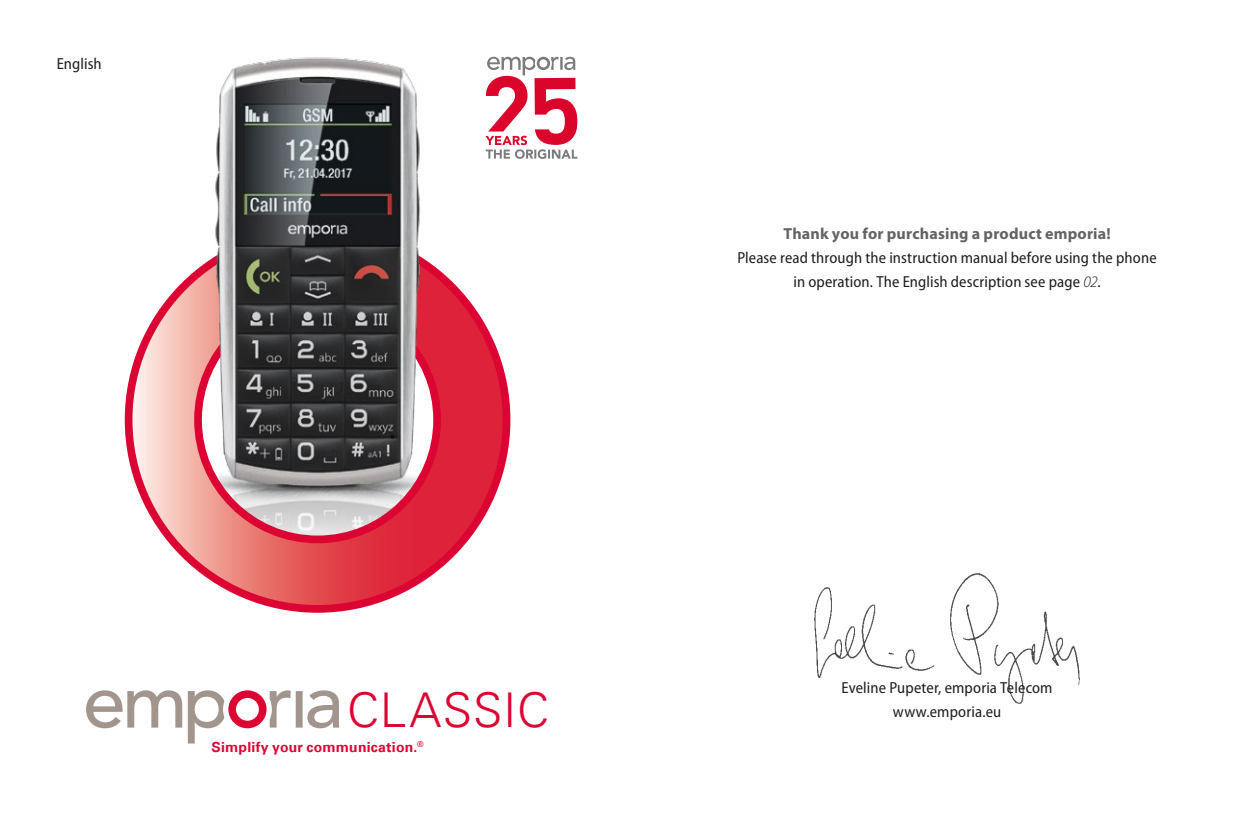
<style>
.page{position:relative;width:1259px;height:817px;background:#fff}
.page>*{position:absolute;margin:0;border:0;box-sizing:border-box;transform-origin:0 0}
.t1{font:300 48px "Univers Com 45";letter-spacing:.02em;color:#dc0432}
.t2{font:semi-condensed 16px/24px "Myriad Pro";letter-spacing:.01em;color:#1d1d1b;text-align:center}
.t3{font:700 16px "Myriad Pro";letter-spacing:.01em;color:#646363}
.t4{font:700 14px "Univers Com 65";letter-spacing:.015em;color:#dc0432}
.s1{font-weight:300;font-style:italic;font-stretch:normal}
</style>
<div class="page">
<img style="left:814px;top:573px;width:266px;height:131px">
<svg style="left:125px;top:367px;width:385px;height:245px"></svg>
<svg style="left:132px;top:265px;width:371px;height:340px"></svg>
<img style="left:202px;top:57px;width:231px;height:478px">
<svg style="left:485px;top:57px;width:92px;height:102px"></svg>
<svg style="left:86px;top:690px;width:253px;height:53px"></svg>
<p class="t2" style="left:57px;top:52px;width:47px">English</p>
<h1 class="t1" style="left:347px;top:680px;width:203px">CLASSIC</h1>
<p class="t4" style="left:211px;top:738px;width:213px">Simplify your communication.<sup>®</sup></p>
<p class="t3" style="left:783px;top:223px;width:329px">Thank you for purchasing a product emporia!</p>
<p class="t2" style="left:737px;top:246px;width:421px">Please read through the instruction manual before using the phone in operation. The English description see page <span class="s1">02</span>.</p>
<p class="t2" style="left:841px;top:675px;width:213px">Eveline Pupeter, emporia Telecom</p>
<p class="t2" style="left:893px;top:699px;width:110px">www.emporia.eu</p>
</div>
